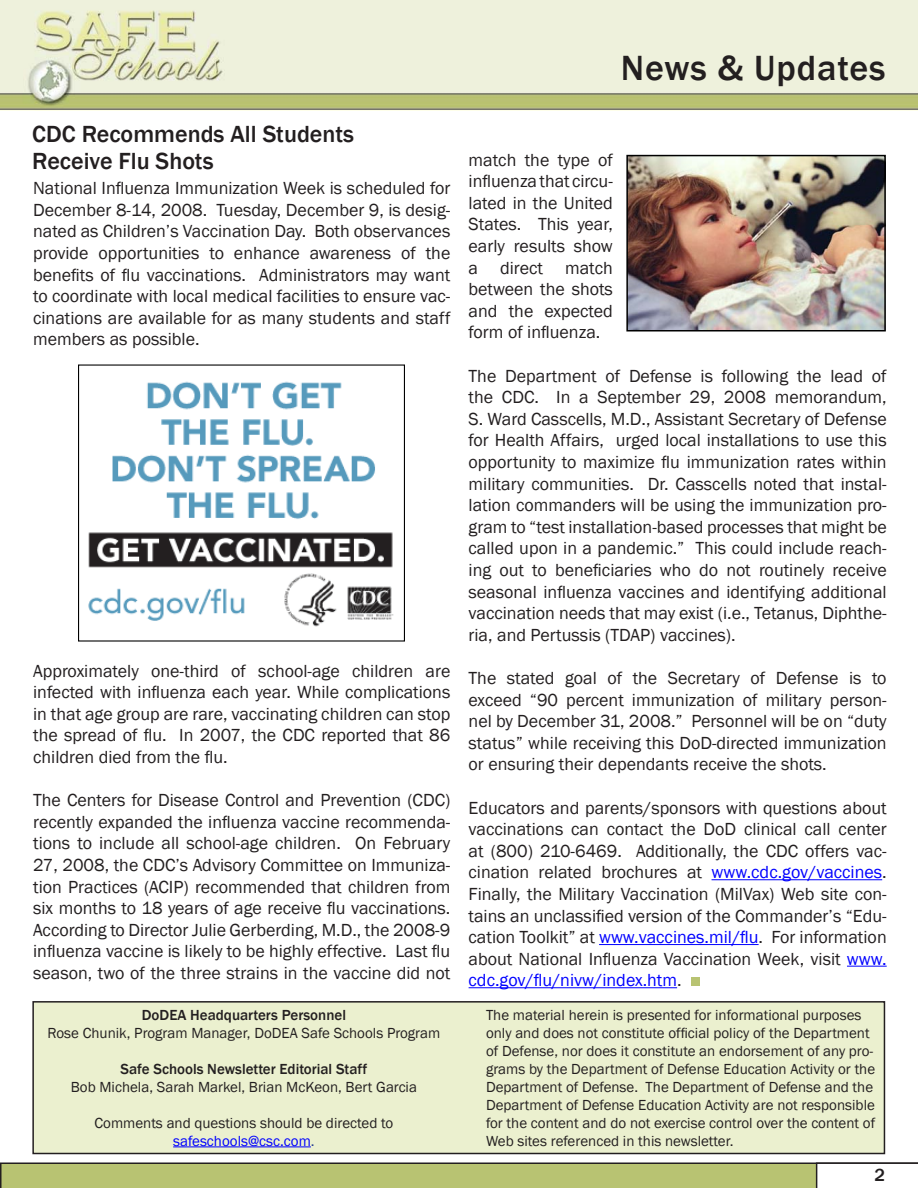
<style>
.page{position:relative;width:918px;height:1188px;background:#fff}
.page>*{position:absolute;margin:0;border:0;box-sizing:border-box;transform-origin:0 0}
.Page_Headers{font:500 36px "Franklin Gothic";letter-spacing:.025em;color:#231f20}
.Article_Title{font:500 24px/27px "Franklin Gothic";color:#231f20}
.Newsletter_body_text{font:18px/21.6px "Franklin Gothic";color:#231f20;text-align:justify}
.Page_Numbers{font:500 18px "Franklin Gothic";color:#231f20}
.TOC_Items{font:15px/18px "Franklin Gothic";color:#231f20}
.TOC_sub_headers{font:500 15px "Franklin Gothic";color:#231f20}
.s1{color:#00f}
.s2{color:#253f8e}
</style>
<div class="page">
<svg style="left:0;top:1162px;width:918px;height:26px;background:#b7bf7d"></svg>
<img style="left:0;top:0;width:918px;height:111px">
<div style="left:33px;top:1002px;width:851px;height:152px;background:#ebf0cf"></div>
<div style="left:32px;top:1001px;width:853px;height:153px;border:2px solid #231f20"></div>
<hr style="left:173px;top:1147px;width:138px;height:1px;background:#00f">
<hr style="left:712px;top:879px;width:170px;height:1px;background:#00f">
<hr style="left:599px;top:944px;width:160px;height:1px;background:#00f">
<hr style="left:847px;top:966px;width:40px;height:1px;background:#00f">
<hr style="left:469px;top:987px;width:208px;height:1px;background:#00f">
<div style="left:691px;top:978px;width:8px;height:8px;background:#b8c372"></div>
<img style="left:88px;top:381px;width:306px;height:246px">
<div style="left:78px;top:365px;width:327px;height:277px;border:1px solid #000"></div>
<img style="left:629px;top:158px;width:254px;height:171px">
<div style="left:626px;top:155px;width:260px;height:177px;border:2px solid #000"></div>
<p class="Article_Title" style="left:32px;top:121px;width:323px">CDC Recommends All Students<br>Receive Flu Shots</p>
<p class="Newsletter_body_text" style="left:33px;top:178px;width:419px">National Influenza Immunization Week is scheduled for December 8-14, 2008. Tuesday, December 9, is desig&shy;nated as Children’s Vaccination Day. Both observances provide opportunities to enhance awareness of the benefits of flu vaccinations. Administrators may want to coordinate with local medical facilities to ensure vac&shy;cinations are available for as many students and staff members as possible.</p>
<p class="Newsletter_body_text" style="left:33px;top:660px;width:419px">Approximately one-third of school-age children are infected with influenza each year. While complications in that age group are rare, vaccinating children can stop the spread of flu. In 2007, the CDC reported that 86 children died from the flu.</p>
<p class="Newsletter_body_text" style="left:33px;top:790px;width:419px">The Centers for Disease Control and Prevention (CDC) recently expanded the influenza vaccine recommenda&shy;tions to include all school-age children. On February 27, 2008, the CDC’s Advisory Committee on Immuniza&shy;tion Practices (ACIP) recommended that children from six months to 18 years of age receive flu vaccinations.<br>According to Director Julie Gerberding, M.D., the 2008-9 influenza vaccine is likely to be highly effective. Last flu season, two of the three strains in the vaccine did not</p>
<p class="TOC_sub_headers" style="left:142px;top:1005px;width:206px">DoDEA Headquarters Personnel</p>
<p class="TOC_Items" style="left:47px;top:1024px;width:394px">Rose Chunik, Program Manager, DoDEA Safe Schools Program</p>
<p class="TOC_sub_headers" style="left:121px;top:1059px;width:248px">Safe Schools Newsletter Editorial Staff</p>
<p class="TOC_Items" style="left:71px;top:1078px;width:348px">Bob Michela, Sarah Markel, Brian McKeon, Bert Garcia</p>
<p class="TOC_Items" style="left:95px;top:1114px;width:300px;text-align:center">Comments and questions should be directed to <span class="s1">safeschools@csc.com</span><span class="s2">.</span></p>
<p class="Page_Headers" style="left:621px;top:46px;width:266px">News &amp; Updates</p>
<p class="Newsletter_body_text" style="left:469px;top:149px;width:146px">match the type of influenza that circu&shy;lated in the United States. This year, early results show a direct match between the shots and the expected form of influenza.</p>
<p class="Newsletter_body_text" style="left:469px;top:365px;width:420px">The Department of Defense is following the lead of the CDC. In a September 29, 2008 memorandum, S. Ward Casscells, M.D., Assistant Secretary of Defense for Health Affairs, urged local installations to use this opportunity to maximize flu immunization rates within military communities. Dr. Casscells noted that instal&shy;lation commanders will be using the immunization pro&shy;gram to “test installation-based processes that might be called upon in a pandemic.” This could include reach&shy;ing out to beneficiaries who do not routinely receive seasonal influenza vaccines and identifying additional vaccination needs that may exist (i.e., Tetanus, Diphthe&shy;ria, and Pertussis (TDAP) vaccines).</p>
<p class="Newsletter_body_text" style="left:469px;top:668px;width:420px">The stated goal of the Secretary of Defense is to exceed “90 percent immunization of military person&shy;nel by December 31, 2008.” Personnel will be on “duty status” while receiving this DoD-directed immunization or ensuring their dependants receive the shots.</p>
<p class="Newsletter_body_text" style="left:469px;top:797px;width:420px">Educators and parents/sponsors with questions about vaccinations can contact the DoD clinical call center at (800) 210-6469. Additionally, the CDC offers vac&shy;cination related brochures at <span class="s1">www.cdc.gov/vaccines</span>.<br>Finally, the Military Vaccination (MilVax) Web site con&shy;tains an unclassified version of the Commander’s “Edu&shy;cation Toolkit” at <span class="s1">www.vaccines.mil/flu</span>. For information about National Influenza Vaccination Week, visit <span class="s1">www. cdc.gov/flu/nivw/index.htm</span>.</p>
<p class="TOC_Items" style="left:486px;top:1006px;width:391px">The material herein is presented for informational purposes only and does not constitute official policy of the Department of Defense, nor does it constitute an endorsement of any pro&shy;grams by the Department of Defense Education Activity or the Department of Defense. The Department of Defense and the Department of Defense Education Activity are not responsible for the content and do not exercise control over the content of Web sites referenced in this newsletter.</p>
<p class="Page_Numbers" style="left:874px;top:1164px;width:12px">2</p>
</div>
